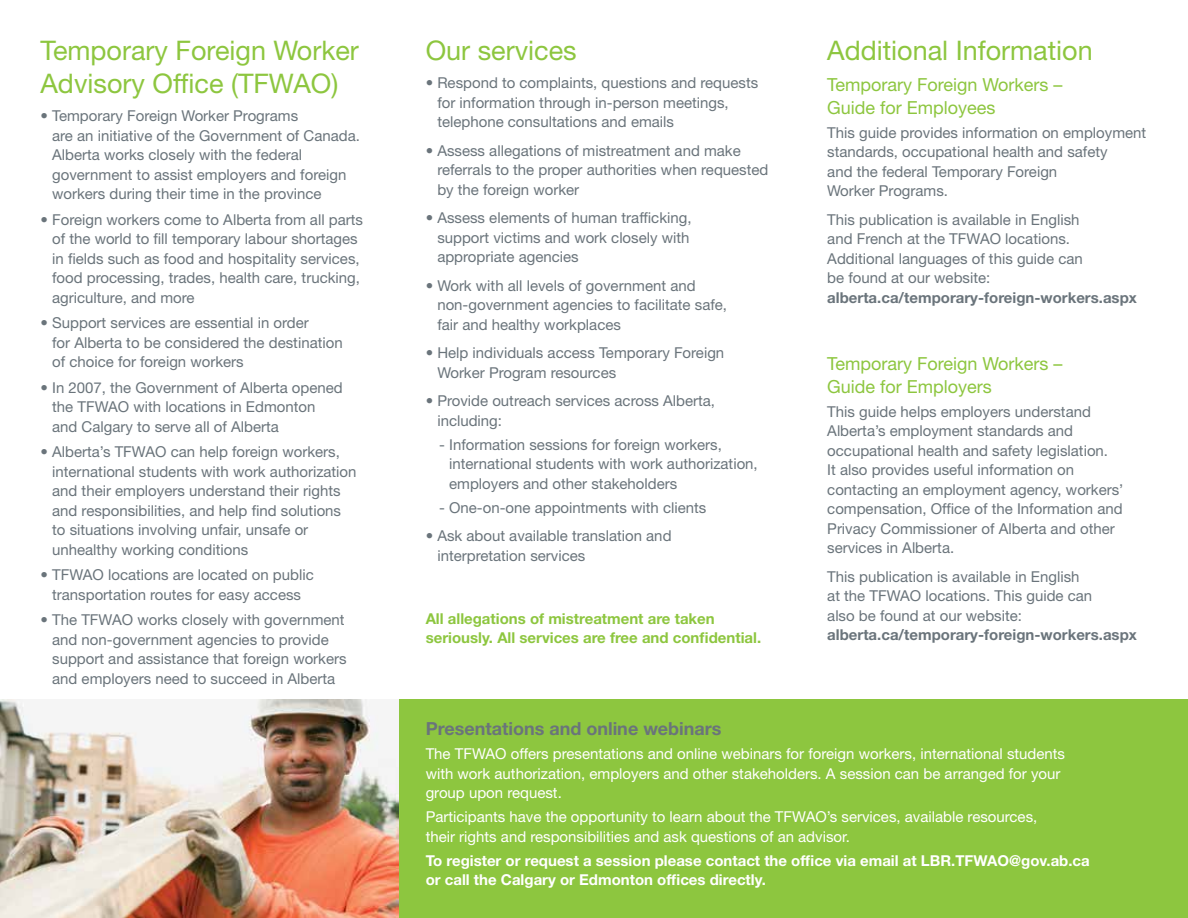
<style>
.page{position:relative;width:1188px;height:918px;background:#fff}
.page>*{position:absolute;margin:0;border:0;box-sizing:border-box;transform-origin:0 0}
.t1{font:27px/33px "Helvetica Neue LT Std";color:#8dc63f}
.t2{font:18px/22.5px "Helvetica Neue LT Std";color:#8dc63f}
.t3{font:700 18px "Helvetica Neue LT Std";color:#6a747b}
.t4{font:15px/19.5px "Helvetica Neue LT Std";color:#6a747b}
.t5{font:15px/19.5px "Helvetica Neue LT Std";color:#fff}
.t6{font:700 15px/19.5px "Helvetica Neue LT Std";color:#fff}
.t7{font:700 15px "Helvetica Neue LT Std";color:#6a747b}
.t8{font:700 15px/19.5px "Helvetica Neue LT Std";color:#8dc63f}
</style>
<div class="page">
<div style="left:0;top:889px;width:1188px;height:29px;background:#8dc63f"></div>
<div style="left:399px;top:700px;width:789px;height:189px;background:#8dc63f"></div>
<img style="left:0;top:700px;width:399px;height:218px">
<h1 class="t1" style="left:40px;top:33px;width:320px">Temporary Foreign Worker<br>Advisory Office (TFWAO)</h1>
<p class="t4" style="left:52px;top:106px;width:309px;text-indent:-12px">• Temporary Foreign Worker Programs<br>are an initiative of the Government of Canada.<br>Alberta works closely with the federal government to assist employers and foreign workers during their time in the province</p>
<p class="t4" style="left:52px;top:209px;width:312px;text-indent:-12px">• Foreign workers come to Alberta from all parts of the world to fill temporary labour shortages in fields such as food and hospitality services, food processing, trades, health care, trucking, agriculture, and more</p>
<p class="t4" style="left:52px;top:313px;width:292px;text-indent:-12px">• Support services are essential in order<br>for Alberta to be considered the destination of choice for foreign workers</p>
<p class="t4" style="left:52px;top:377px;width:292px;text-indent:-12px">• In 2007, the Government of Alberta opened the TFWAO with locations in Edmonton and Calgary to serve all of Alberta</p>
<p class="t4" style="left:52px;top:442px;width:306px;text-indent:-12px">• Alberta’s TFWAO can help foreign workers, international students with work authorization and their employers understand their rights and responsibilities, and help find solutions to situations involving unfair, unsafe or unhealthy working conditions</p>
<p class="t4" style="left:40px;top:565px;width:275px;text-align:center">• TFWAO locations are located on public transportation routes for easy access</p>
<p class="t4" style="left:52px;top:610px;width:296px;text-indent:-12px">• The TFWAO works closely with government and non-government agencies to provide support and assistance that foreign workers and employers need to succeed in Alberta</p>
<h1 class="t1" style="left:426px;top:33px;width:153px">Our services</h1>
<p class="t4" style="left:437px;top:73px;width:322px;text-indent:-12px">• Respond to complaints, questions and requests for information through in-person meetings, telephone consultations and emails</p>
<p class="t4" style="left:437px;top:140px;width:333px;text-indent:-12px">• Assess allegations of mistreatment and make referrals to the proper authorities when requested by the foreign worker</p>
<p class="t4" style="left:437px;top:208px;width:256px;text-indent:-12px">• Assess elements of human trafficking, support victims and work closely with appropriate agencies</p>
<p class="t4" style="left:437px;top:275px;width:291px;text-indent:-12px">• Work with all levels of government and non-government agencies to facilitate safe, fair and healthy workplaces</p>
<p class="t4" style="left:437px;top:343px;width:288px;text-indent:-12px">• Help individuals access Temporary Foreign<br>Worker Program resources</p>
<p class="t4" style="left:437px;top:391px;width:279px;text-indent:-12px">• Provide outreach services across Alberta, including:</p>
<p class="t4" style="left:449px;top:434px;width:310px;text-indent:-10px">- Information sessions for foreign workers, international students with work authorization, employers and other stakeholders</p>
<p class="t4" style="left:439px;top:497px;width:269px">- One-on-one appointments with clients</p>
<p class="t4" style="left:437px;top:526px;width:236px;text-indent:-12px">• Ask about available translation and interpretation services</p>
<p class="t8" style="left:426px;top:608px;width:337px">All allegations of mistreatment are taken seriously. All services are free and confidential.</p>
<h1 class="t1" style="left:827px;top:33px;width:267px">Additional Information</h1>
<p class="t2" style="left:827px;top:73px;width:237px">Temporary Foreign Workers –<br>Guide for Employees</p>
<p class="t4" style="left:827px;top:122px;width:320px">This guide provides information on employment standards, occupational health and safety<br>and the federal Temporary Foreign<br>Worker Programs.</p>
<p class="t4" style="left:827px;top:209px;width:257px">This publication is available in English and French at the TFWAO locations.<br>Additional languages of this guide can be found at our website:</p>
<p class="t7" style="left:827px;top:288px;width:311px">alberta.ca/temporary-foreign-workers.aspx</p>
<p class="t2" style="left:827px;top:352px;width:237px">Temporary Foreign Workers –<br>Guide for Employers</p>
<p class="t4" style="left:827px;top:401px;width:298px">This guide helps employers understand Alberta’s employment standards and occupational health and safety legislation.<br>It also provides useful information on contacting an employment agency, workers’ compensation, Office of the Information and Privacy Commissioner of Alberta and other services in Alberta.</p>
<p class="t4" style="left:827px;top:566px;width:266px">This publication is available in English at the TFWAO locations. This guide can also be found at our website:</p>
<p class="t7" style="left:827px;top:626px;width:311px">alberta.ca/temporary-foreign-workers.aspx</p>
<p class="t3" style="left:426px;top:718px;width:297px">Presentations and online webinars</p>
<p class="t5" style="left:426px;top:744px;width:641px">The TFWAO offers presentations and online webinars for foreign workers, international students with work authorization, employers and other stakeholders. A session can be arranged for your group upon request.</p>
<p class="t5" style="left:426px;top:807px;width:613px">Participants have the opportunity to learn about the TFWAO’s services, available resources, their rights and responsibilities and ask questions of an advisor.</p>
<p class="t6" style="left:426px;top:850px;width:666px">To register or request a session please contact the office via email at LBR.TFWAO@gov.ab.ca or call the Calgary or Edmonton offices directly.</p>
</div>
